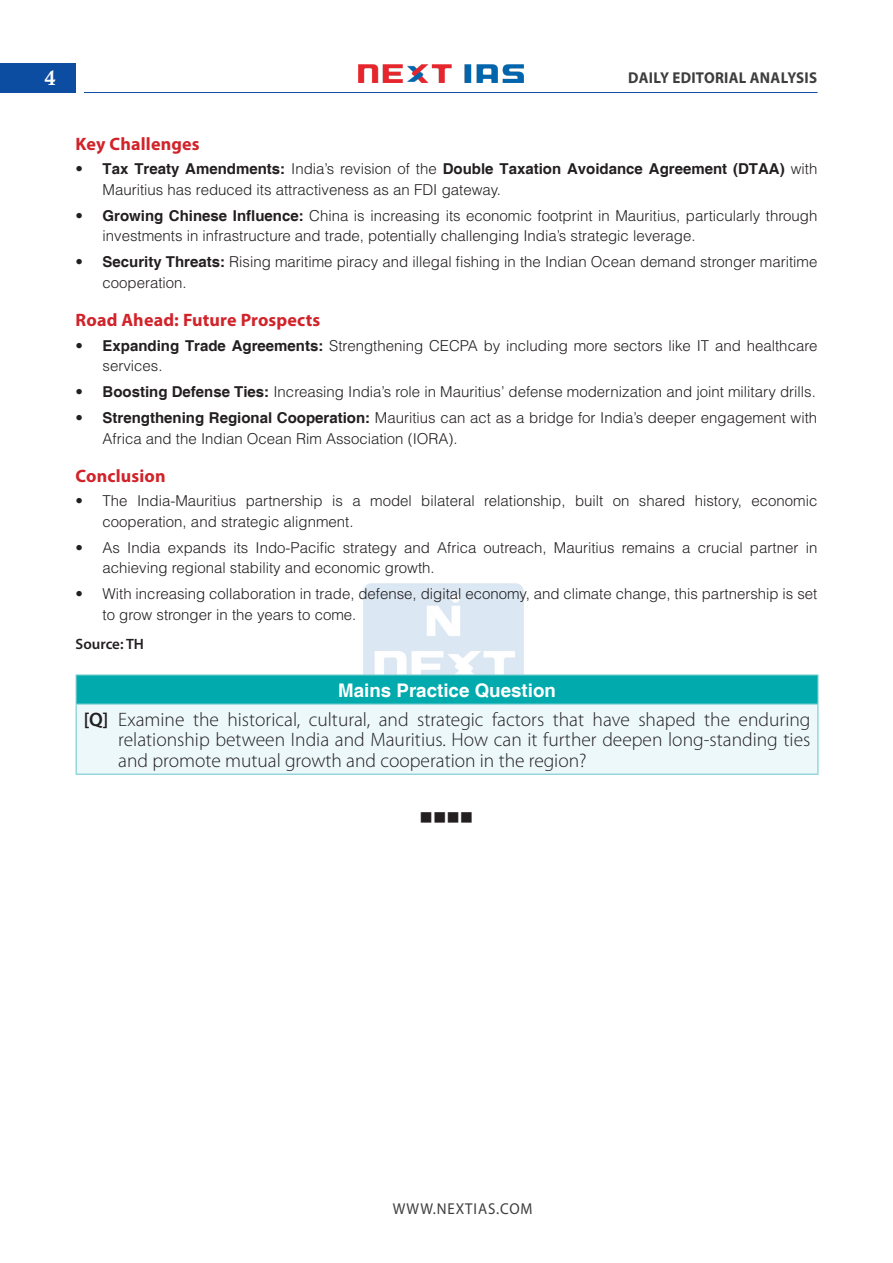
<style>
.page{position:relative;width:893px;height:1263px;background:#fff}
.page>*{position:absolute;margin:0;border:0;box-sizing:border-box;transform-origin:0 0}
.t1{font:21px "Calis MT Bol";color:#fff}
.body{font:300 19.5px/20.2px "Myriad Pro";color:#231f20;text-align:justify}
.Table_Head{font:700 18.75px "Helvetica";color:#fff}
.H-2{font:700 18px "Myriad Pro";letter-spacing:.01em;color:#d1232a}
.body-2{font:18px "Wingdings";color:#231f20}
.t2{font:700 15.75px "Myriad Pro";letter-spacing:.02em;color:#3e3e3f;scale:.95 1}
.t3{font:15.75px "Myriad Pro";letter-spacing:.06em;color:#3e3e3f;scale:.95 1}
.t4{font:300 15px/20.2px "Helvetica";color:#231f20}
.body-3{font:600 15px "Myriad Pro";color:#231f20}
.s1{font-weight:700}
.s2{font-weight:600}
</style>
<div class="page">
<div style="left:0;top:63px;width:76px;height:30px;background:#0d4da1"></div>
<img style="left:359px;top:64px;width:165px;height:19px">
<hr style="left:84px;top:92px;width:733px;height:1px;background:#0d4da1">
<img style="left:363px;top:583px;width:161px;height:91px">
<div style="left:76px;top:675px;width:742px;height:29px;background:#00aaad"></div>
<div style="left:76px;top:704px;width:742px;height:70px;background:#edf8fb"></div>
<hr style="left:76px;top:705px;width:1px;height:69px;background:#77ccd0">
<hr style="left:817px;top:705px;width:1px;height:69px;background:#77ccd0">
<hr style="left:76px;top:774px;width:742px;height:1px;background:#77ccd0">
<hr style="left:76px;top:674px;width:742px;height:1px;background:#77ccd0">
<svg style="left:76px;top:675px;width:1px;height:28px"></svg>
<svg style="left:817px;top:675px;width:1px;height:28px"></svg>
<hr style="left:76px;top:703px;width:742px;height:2px;background:#77ccd0">
<h1 class="t1" style="left:45px;top:66px;width:12px">4</h1>
<p class="t2" style="left:628px;top:67px;width:200px">DAILY EDITORIAL ANALYSIS</p>
<p class="H-2" style="left:76px;top:132px;width:126px">Key Challenges</p>
<p class="t4" style="left:103px;top:159px;width:716px;text-indent:-27px">• <span class="s1">Tax Treaty Amendments:</span> India’s revision of the <span class="s1">Double Taxation Avoidance Agreement (DTAA)</span> with<br>Mauritius has reduced its attractiveness as an FDI gateway.</p>
<p class="t4" style="left:103px;top:205px;width:716px;text-indent:-27px">• <span class="s1">Growing Chinese Influence:</span> China is increasing its economic footprint in Mauritius, particularly through investments in infrastructure and trade, potentially challenging India’s strategic leverage.</p>
<p class="t4" style="left:103px;top:252px;width:716px;text-indent:-27px">• <span class="s1">Security Threats:</span> Rising maritime piracy and illegal fishing in the Indian Ocean demand stronger maritime cooperation.</p>
<p class="H-2" style="left:76px;top:308px;width:246px">Road Ahead: Future Prospects</p>
<p class="t4" style="left:103px;top:335px;width:716px;text-indent:-27px">• <span class="s1">Expanding Trade Agreements:</span> Strengthening CECPA by including more sectors like IT and healthcare services.</p>
<p class="t4" style="left:76px;top:381px;width:742px">• <span class="s1">Boosting Defense Ties:</span> Increasing India’s role in Mauritius’ defense modernization and joint military drills.</p>
<p class="t4" style="left:103px;top:407px;width:716px;text-indent:-27px">• <span class="s1">Strengthening Regional Cooperation:</span> Mauritius can act as a bridge for India’s deeper engagement with<br>Africa and the Indian Ocean Rim Association (IORA).</p>
<p class="H-2" style="left:76px;top:464px;width:92px">Conclusion</p>
<p class="t4" style="left:103px;top:490px;width:716px;text-indent:-27px">• The India-Mauritius partnership is a model bilateral relationship, built on shared history, economic cooperation, and strategic alignment.</p>
<p class="t4" style="left:103px;top:537px;width:716px;text-indent:-27px">• As India expands its Indo-Pacific strategy and Africa outreach, Mauritius remains a crucial partner in achieving regional stability and economic growth.</p>
<p class="t4" style="left:103px;top:583px;width:716px;text-indent:-27px">• With increasing collaboration in trade, defense, digital economy, and climate change, this partnership is set to grow stronger in the years to come.</p>
<p class="body-3" style="left:76px;top:634px;width:70px">Source: TH</p>
<p class="Table_Head" style="left:338px;top:678px;width:219px">Mains Practice Question</p>
<p class="body" style="left:118px;top:709px;width:694px;text-indent:-35px"><span class="s2">[Q]</span> Examine the historical, cultural, and strategic factors that have shaped the enduring relationship between India and Mauritius. How can it further deepen long-standing ties and promote mutual growth and cooperation in the region?</p>
<p class="body-2" style="left:420px;top:808px;width:55px">■■■■</p>
<p class="t3" style="left:393px;top:1199px;width:149px">WWW.NEXTIAS.COM</p>
</div>
